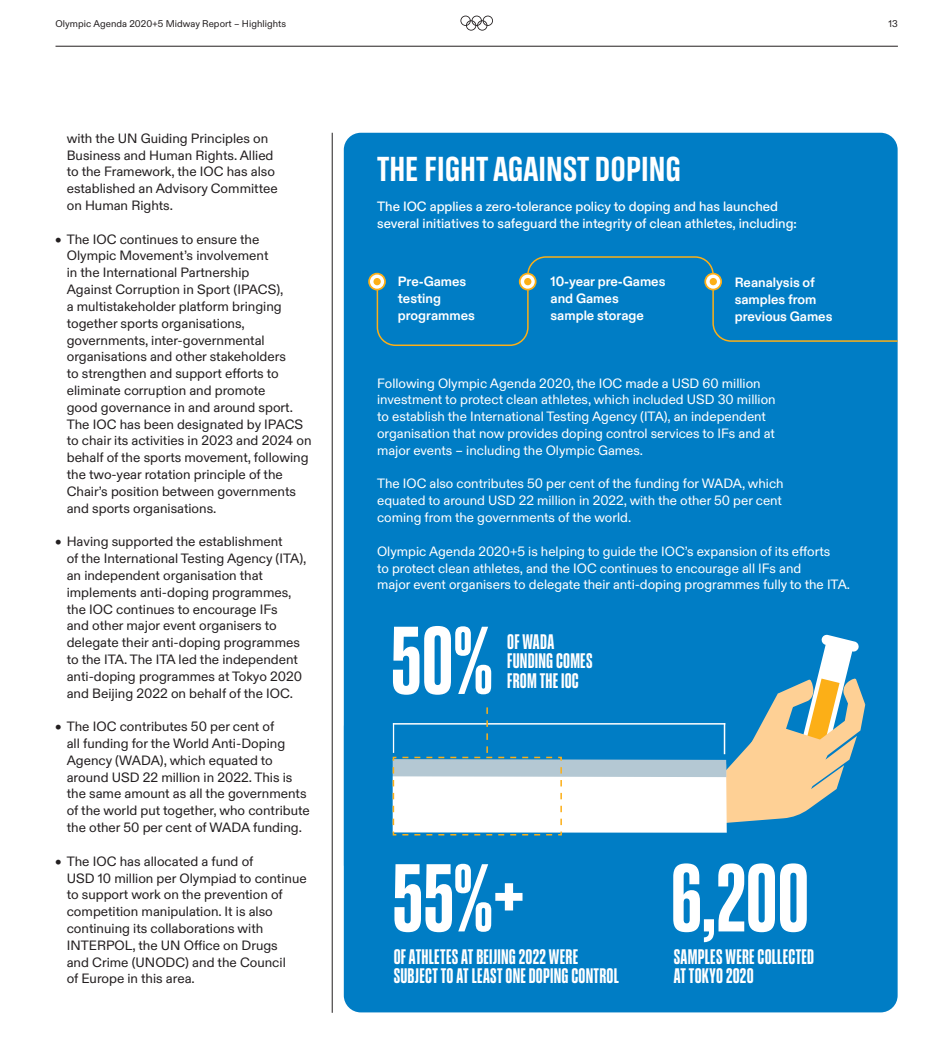
<style>
.page{position:relative;width:936px;height:1051px;background:#fff}
.page>*{position:absolute;margin:0;border:0;box-sizing:border-box;transform-origin:0 0}
.t1{font:condensed 96px "Olympic Headline";color:#fff}
.Title_-_Headline_-_15{font:34.5px "Olympic Headline";color:#fff}
.t2{font:condensed 21px/19.5px "Olympic Headline";letter-spacing:.01em;color:#fff}
.t3{font:13.5px/16.8px "Olympic Sans";color:#231f20}
.Sans_-_Text_S_-_9{font:13.5px/16.8px "Olympic Sans";color:#fff}
.S_Text_-_Sans_-_9{font:500 13.5px/16.8px "Olympic Sans";color:#fff}
.S_Text_-_Sans_-_9-2{font:700 13.5px/16.8px "Olympic Sans";color:#fff}
.t4{font:9.75px "Olympic Sans";letter-spacing:.005em;color:#231f20}
.s1{font-weight:700}
</style>
<div class="page">
<hr style="left:55px;top:46px;width:842px;height:1px;background:#231f20">
<svg style="left:460px;top:16px;width:33px;height:15px"></svg>
<hr style="left:332px;top:133px;width:1px;height:879px;background:#231f20">
<div style="left:344px;top:133px;width:553px;height:879px;background:#007dc5;border-radius:17px"></div>
<svg style="left:375px;top:255px;width:523px;height:92px"></svg>
<svg style="left:369px;top:273px;width:16px;height:16px"></svg>
<div style="left:368px;top:273px;width:18px;height:17px;border:2px solid #fcaf17;border-radius:50%"></div>
<svg style="left:519px;top:273px;width:16px;height:16px"></svg>
<div style="left:519px;top:273px;width:17px;height:17px;border:2px solid #fcaf17;border-radius:50%"></div>
<svg style="left:705px;top:273px;width:16px;height:16px"></svg>
<div style="left:704px;top:273px;width:18px;height:17px;border:2px solid #fcaf17;border-radius:50%"></div>
<svg style="left:392px;top:634px;width:473px;height:202px"></svg>
<div style="left:373px;top:278px;width:8px;height:7px;background:#fcaf17;border-radius:50%"></div>
<div style="left:524px;top:278px;width:7px;height:7px;background:#fcaf17;border-radius:50%"></div>
<div style="left:709px;top:278px;width:8px;height:7px;background:#fcaf17;border-radius:50%"></div>
<p class="t4" style="left:55px;top:16px;width:232px">Olympic Agenda 2020+5 Midway Report – Highlights</p>
<p class="t4" style="left:888px;top:16px;width:11px">13</p>
<p class="t3" style="left:67px;top:129px;width:212px">with the UN Guiding Principles on<br>Business and Human Rights. Allied to the Framework, the IOC has also established an Advisory Committee on Human Rights.</p>
<p class="t3" style="left:67px;top:230px;width:246px;text-indent:-12px"><span class="s1">•</span> The IOC continues to ensure the Olympic Movement’s involvement<br>in the International Partnership<br>Against Corruption in Sport (IPACS),<br>a multistakeholder platform bringing together sports organisations, governments, inter-governmental organisations and other stakeholders<br>to strengthen and support efforts to eliminate corruption and promote<br>good governance in and around sport.<br>The IOC has been designated by IPACS to chair its activities in 2023 and 2024 on behalf of the sports movement, following the two-year rotation principle of the Chair’s position between governments and sports organisations.</p>
<p class="t3" style="left:67px;top:532px;width:241px;text-indent:-12px"><span class="s1">•</span> Having supported the establishment<br>of the International Testing Agency (ITA), an independent organisation that implements anti-doping programmes, the IOC continues to encourage IFs<br>and other major event organisers to delegate their anti-doping programmes to the ITA. The ITA led the independent anti-doping programmes at Tokyo 2020 and Beijing 2022 on behalf of the IOC.</p>
<p class="t3" style="left:67px;top:717px;width:244px;text-indent:-12px"><span class="s1">•</span> The IOC contributes 50 per cent of<br>all funding for the World Anti-Doping Agency (WADA), which equated to around USD 22 million in 2022. This is the same amount as all the governments of the world put together, who contribute the other 50 per cent of WADA funding.</p>
<p class="t3" style="left:67px;top:851px;width:241px;text-indent:-12px"><span class="s1">•</span> The IOC has allocated a fund of<br>USD 10 million per Olympiad to continue to support work on the prevention of competition manipulation. It is also continuing its collaborations with INTERPOL, the UN Office on Drugs<br>and Crime (UNODC) and the Council<br>of Europe in this area.</p>
<p class="Title_-_Headline_-_15" style="left:377px;top:150px;width:305px">THE FIGHT AGAINST DOPING</p>
<p class="S_Text_-_Sans_-_9" style="left:377px;top:197px;width:421px">The IOC applies a zero-tolerance policy to doping and has launched several initiatives to safeguard the integrity of clean athletes, including:</p>
<p class="S_Text_-_Sans_-_9-2" style="left:398px;top:272px;width:78px">Pre-Games testing programmes</p>
<p class="S_Text_-_Sans_-_9-2" style="left:550px;top:272px;width:116px">10-year pre-Games and Games sample storage</p>
<p class="S_Text_-_Sans_-_9-2" style="left:734px;top:273px;width:99px">Reanalysis of samples from previous Games</p>
<p class="Sans_-_Text_S_-_9" style="left:377px;top:373px;width:400px">Following Olympic Agenda 2020, the IOC made a USD 60 million investment to protect clean athletes, which included USD 30 million to establish the International Testing Agency (ITA), an independent organisation that now provides doping control services to IFs and at major events – including the Olympic Games.</p>
<p class="Sans_-_Text_S_-_9" style="left:377px;top:474px;width:408px">The IOC also contributes 50 per cent of the funding for WADA, which equated to around USD 22 million in 2022, with the other 50 per cent coming from the governments of the world.</p>
<p class="Sans_-_Text_S_-_9" style="left:377px;top:541px;width:474px">Olympic Agenda 2020+5 is helping to guide the IOC’s expansion of its efforts<br>to protect clean athletes, and the IOC continues to encourage all IFs and<br>major event organisers to delegate their anti-doping programmes fully to the ITA.</p>
<p class="t1" style="left:390px;top:609px;width:104px">50%</p>
<p class="t2" style="left:507px;top:631px;width:87px">OF WADA<br>FUNDING COMES<br>FROM THE IOC</p>
<p class="t1" style="left:392px;top:847px;width:134px">55%+</p>
<p class="t1" style="left:670px;top:847px;width:140px">6,200</p>
<p class="t2" style="left:393px;top:946px;width:227px">OF ATHLETES AT BEIJING2022 WERE<br>SUBJECT TO AT LEAST ONE DOPING CONTROL</p>
<p class="t2" style="left:673px;top:946px;width:142px">SAMPLES WERE COLLECTED<br>AT TOKYO2020</p>
</div>
